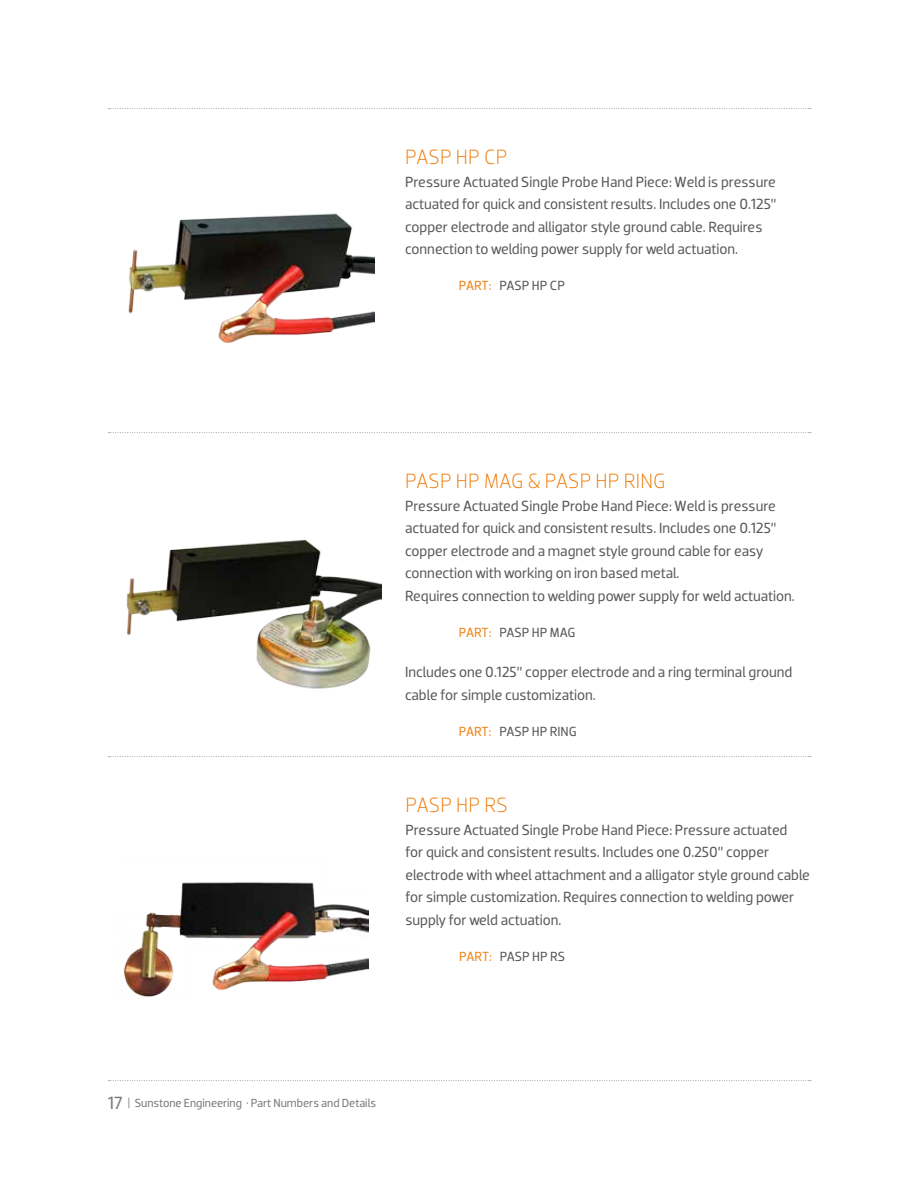
<style>
.page{position:relative;width:918px;height:1188px;background:#fff}
.page>*{position:absolute;margin:0;border:0;box-sizing:border-box;transform-origin:0 0}
.t1{font:300 21px "Dobra";letter-spacing:.015em;color:#e70}
.t2{font:15px/22.5px "Dobra";color:#58595b}
.t3{font:13.5px "Dobra";letter-spacing:-.005em;color:#58595b}
.t4{font:12px "Dobra";color:#77787b}
.s1{color:#ef851a}
.s2{font-size:18px}
</style>
<div class="page">
<img style="left:128px;top:213px;width:246px;height:130px">
<img style="left:126px;top:539px;width:256px;height:150px">
<img style="left:123px;top:882px;width:246px;height:115px">
<svg style="left:109px;top:108px;width:702px;height:1px"></svg>
<svg style="left:109px;top:432px;width:702px;height:1px"></svg>
<svg style="left:109px;top:756px;width:702px;height:1px"></svg>
<svg style="left:109px;top:1080px;width:702px;height:1px"></svg>
<h1 class="t1" style="left:405px;top:145px;width:104px">PASP HP CP</h1>
<p class="t2" style="left:405px;top:170px;width:373px">Pressure Actuated Single Probe Hand Piece: Weld is pressure actuated for quick and consistent results. Includes one 0.125” copper electrode and alligator style ground cable. Requires connection to welding power supply for weld actuation.</p>
<p class="t3" style="left:459px;top:278px;width:107px"><span class="s1">PART:</span> PASP HP CP</p>
<h1 class="t1" style="left:405px;top:469px;width:262px">PASP HP MAG &amp; PASP HP RING</h1>
<p class="t2" style="left:405px;top:494px;width:391px">Pressure Actuated Single Probe Hand Piece: Weld is pressure actuated for quick and consistent results. Includes one 0.125” copper electrode and a magnet style ground cable for easy connection with working on iron based metal.<br>Requires connection to welding power supply for weld actuation.</p>
<p class="t3" style="left:459px;top:624px;width:118px"><span class="s1">PART:</span> PASP HP MAG</p>
<p class="t2" style="left:405px;top:661px;width:389px">Includes one 0.125” copper electrode and a ring terminal ground cable for simple customization.</p>
<p class="t3" style="left:459px;top:723px;width:119px"><span class="s1">PART:</span> PASP HP RING</p>
<h1 class="t1" style="left:406px;top:793px;width:104px">PASP HP RS</h1>
<p class="t2" style="left:405px;top:818px;width:406px">Pressure Actuated Single Probe Hand Piece: Pressure actuated<br>for quick and consistent results. Includes one 0.250” copper electrode with wheel attachment and a alligator style ground cable for simple customization. Requires connection to welding power supply for weld actuation.</p>
<p class="t3" style="left:459px;top:948px;width:107px"><span class="s1">PART:</span> PASP HP RS</p>
<p class="t4" style="left:108px;top:1096px;width:270px"><span class="s2">17</span> | Sunstone Engineering • Part Numbers and Details</p>
</div>
